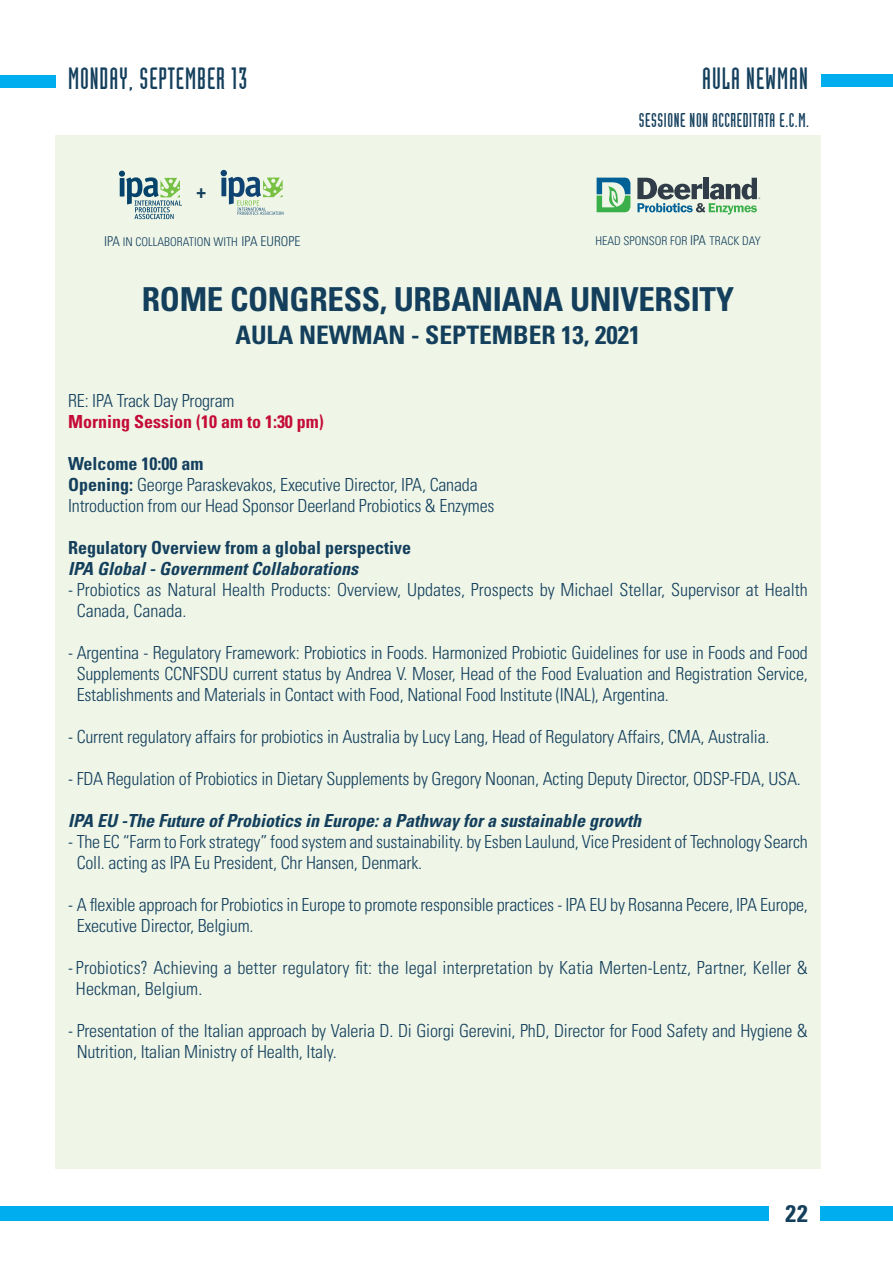
<style>
.page{position:relative;width:893px;height:1263px;background:#fff}
.page>*{position:absolute;margin:0;border:0;box-sizing:border-box;transform-origin:0 0}
.t1{font:700 condensed 33px "Univers LT Std";letter-spacing:-.01em;color:#143f5c}
.t2{font:30px "Industria Solid";letter-spacing:.03em;color:#143f5c}
.t3{font:700 condensed 25.5px "Univers LT Std";color:#143f5c}
.t4{font:700 condensed 24px "Univers LT Std";color:#143f5c}
.t5{font:19.5px "Industria Solid";letter-spacing:.03em;color:#143f5c}
.t6{font:700 condensed 19.2px "Univers LT Std";color:#143f5c}
.t7{font:300 condensed 18px/21px "Univers LT Std";letter-spacing:-.01em;color:#143f5c}
.t8{font:italic 700 condensed 18px "Univers LT Std";color:#143f5c}
.t9{font:700 condensed 18px "Univers LT Std";color:#143f5c}
.t10{font:700 condensed 18px "Univers LT Std";color:#c40c37}
.t11{font:300 condensed 12px "Univers LT Std";color:#143f5c}
.s1{font-size:13.5px}
.s2{font-weight:700}
</style>
<div class="page">
<div style="left:821px;top:1206px;width:72px;height:15px;background:#00aeef"></div>
<div style="left:0;top:1206px;width:768px;height:15px;background:#00aeef"></div>
<div style="left:55px;top:135px;width:766px;height:1033px;background:#eff6e8"></div>
<div style="left:0;top:75px;width:55px;height:13px;background:#00aeef"></div>
<div style="left:821px;top:74px;width:72px;height:13px;background:#00aeef"></div>
<svg style="left:221px;top:170px;width:62px;height:45px"></svg>
<svg style="left:119px;top:171px;width:63px;height:48px"></svg>
<svg style="left:597px;top:178px;width:33px;height:34px"></svg>
<svg style="left:637px;top:178px;width:123px;height:37px"></svg>
<h2 class="t2" style="left:68px;top:62px;width:181px">MONDAY, SEPTEMBER 13</h2>
<h2 class="t2" style="left:702px;top:62px;width:107px">AULA NEWMAN</h2>
<p class="t5" style="left:639px;top:109px;width:172px">SESSIONE NON ACCREDITATA E.C.M.</p>
<p class="t6" style="left:196px;top:179px;width:11px">+</p>
<p class="t11" style="left:104px;top:234px;width:198px"><span class="s1">IPA</span> IN COLLABORATION WITH <span class="s1">IPA EUROPE</span></p>
<p class="t11" style="left:595px;top:234px;width:167px">HEAD SPONSOR FOR <span class="s1">IPA</span> TRACK DAY</p>
<h1 class="t1" style="left:142px;top:279px;width:594px">ROME CONGRESS, URBANIANA UNIVERSITY</h1>
<h3 class="t3" style="left:235px;top:319px;width:407px">AULA NEWMAN - SEPTEMBER 13, 2021</h3>
<p class="t7" style="left:68px;top:390px;width:168px">RE: IPA Track Day Program</p>
<p class="t10" style="left:68px;top:410px;width:257px">Morning Session (10 am to 1:30 pm)</p>
<p class="t7" style="left:68px;top:453px;width:428px"><span class="s2">Welcome 10:00 am<br>Opening:</span> George Paraskevakos, Executive Director, IPA, Canada<br>Introduction from our Head Sponsor Deerland Probiotics &amp; Enzymes</p>
<p class="t9" style="left:68px;top:536px;width:344px">Regulatory Overview from a global perspective</p>
<p class="t8" style="left:68px;top:557px;width:292px">IPA Global - Government Collaborations</p>
<p class="t7" style="left:77px;top:579px;width:733px;text-indent:-9px">- Probiotics as Natural Health Products: Overview, Updates, Prospects by Michael Stellar, Supervisor at Health<br>Canada, Canada.</p>
<p class="t7" style="left:77px;top:642px;width:733px;text-align:justify;text-indent:-9px">- Argentina - Regulatory Framework: Probiotics in Foods. Harmonized Probiotic Guidelines for use in Foods and Food Supplements CCNFSDU current status by Andrea V. Moser, Head of the Food Evaluation and Registration Service, Establishments and Materials in Contact with Food, National Food Institute (INAL), Argentina.</p>
<p class="t7" style="left:68px;top:726px;width:703px">- Current regulatory affairs for probiotics in Australia by Lucy Lang, Head of Regulatory Affairs, CMA, Australia.</p>
<p class="t7" style="left:68px;top:768px;width:734px">- FDA Regulation of Probiotics in Dietary Supplements by Gregory Noonan, Acting Deputy Director, ODSP-FDA, USA.</p>
<p class="t8" style="left:68px;top:809px;width:575px">IPA EU -The Future of Probiotics in Europe: a Pathway for a sustainable growth</p>
<p class="t7" style="left:77px;top:831px;width:733px;text-indent:-9px">- The EC “Farm to Fork strategy” food system and sustainability. by Esben Laulund, Vice President of Technology Search<br>Coll. acting as IPA Eu President, Chr Hansen, Denmark.</p>
<p class="t7" style="left:77px;top:894px;width:733px;text-indent:-9px">- A flexible approach for Probiotics in Europe to promote responsible practices - IPA EU by Rosanna Pecere, IPA Europe,<br>Executive Director, Belgium.</p>
<p class="t7" style="left:76px;top:957px;width:733px;text-indent:-8px">- Probiotics? Achieving a better regulatory fit: the legal interpretation by Katia Merten-Lentz, Partner, Keller &amp;<br>Heckman, Belgium.</p>
<p class="t7" style="left:77px;top:1020px;width:733px;text-indent:-9px">- Presentation of the Italian approach by Valeria D. Di Giorgi Gerevini, PhD, Director for Food Safety and Hygiene &amp;<br>Nutrition, Italian Ministry of Health, Italy.</p>
<h3 class="t4" style="left:785px;top:1198px;width:24px">22</h3>
</div>
